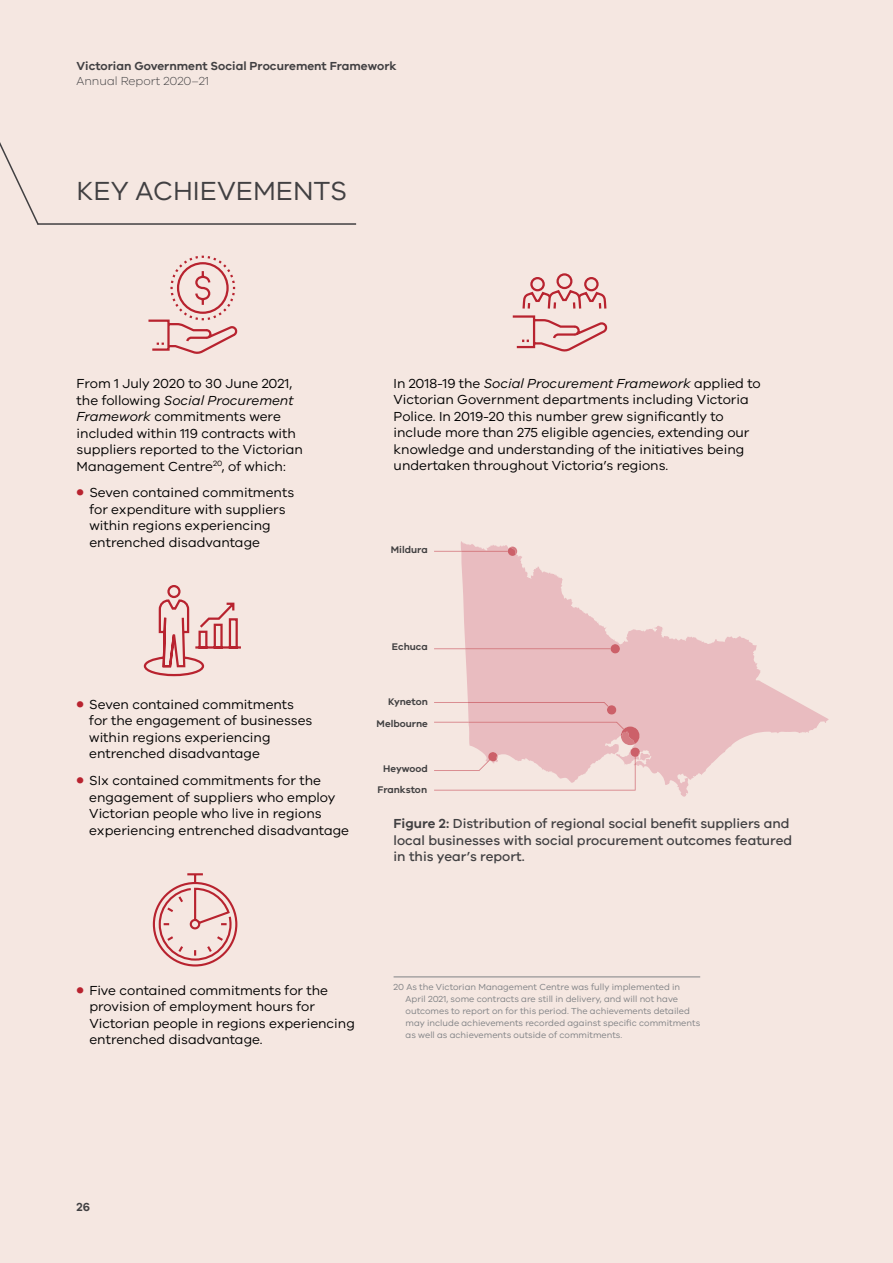
<style>
.page{position:relative;width:893px;height:1263px;background:#f5e7e1}
.page>*{position:absolute;margin:0;border:0;box-sizing:border-box;transform-origin:0 0}
.t1{font:27px "VIC";color:#414042}
.t2{font:13.5px/16.5px "VIC";color:#000}
.t3{font:500 13.5px/16.5px "VIC";color:#414042}
.t4{font:600 12px "VIC";color:#414042}
.t5{font:300 12px "VIC";color:#414042}
.t6{font:600 9.9px/21.6px "VIC";color:#424142;text-align:right}
.t7{font:9px/12px "VIC";color:#808285}
.s1{font-style:italic}
.s2{font-weight:700;font-size:18px;color:#b8232f}
.s3{font-weight:600}
</style>
<div class="page">
<hr style="left:394px;top:976px;width:306px;height:1px;background:#808285">
<svg style="left:148px;top:255px;width:89px;height:99px"></svg>
<svg style="left:152px;top:873px;width:86px;height:94px"></svg>
<svg style="left:143px;top:585px;width:98px;height:92px"></svg>
<svg style="left:512px;top:273px;width:96px;height:79px"></svg>
<hr style="left:38px;top:223px;width:318px;height:2px;background:#414042">
<svg style="left:0;top:142px;width:40px;height:83px"></svg>
<svg style="left:460px;top:541px;width:369px;height:256px"></svg>
<svg style="left:434px;top:547px;width:83px;height:9px"></svg>
<svg style="left:434px;top:644px;width:186px;height:9px;background:#e7b8bb"></svg>
<svg style="left:434px;top:702px;width:183px;height:12px"></svg>
<svg style="left:434px;top:722px;width:206px;height:68px"></svg>
<p class="t4" style="left:77px;top:58px;width:322px">Victorian Government Social Procurement Framework</p>
<p class="t5" style="left:77px;top:74px;width:134px">Annual Report 2020–21</p>
<h1 class="t1" style="left:76px;top:175px;width:272px">KEY ACHIEVEMENTS</h1>
<p class="t2" style="left:77px;top:375px;width:228px">From 1 July 2020 to 30 June 2021, the following <span class="s1">Social Procurement<br>Framework</span> commitments were included within 119 contracts with suppliers reported to the Victorian<br>Management Centre<sup>20</sup>, of which:</p>
<p class="t2" style="left:89px;top:484px;width:206px;text-indent:-13px"><span class="s2">•</span> Seven contained commitments for expenditure with suppliers within regions experiencing entrenched disadvantage</p>
<p class="t2" style="left:394px;top:375px;width:369px">In 2018-19 the <span class="s1">Social Procurement Framework</span> applied to Victorian Government departments including Victoria Police. In 2019-20 this number grew significantly to include more than 275 eligible agencies, extending our knowledge and understanding of the initiatives being undertaken throughout Victoria’s regions.</p>
<p class="t6" style="left:391px;top:538px;width:39px">Mildura</p>
<p class="t2" style="left:89px;top:695px;width:225px;text-indent:-13px"><span class="s2">•</span> Seven contained commitments for the engagement of businesses within regions experiencing entrenched disadvantage</p>
<p class="t2" style="left:89px;top:772px;width:261px;text-indent:-13px"><span class="s2">•</span> SIx contained commitments for the engagement of suppliers who employ Victorian people who live in regions experiencing entrenched disadvantage</p>
<p class="t6" style="left:392px;top:636px;width:38px">Echuca</p>
<p class="t6" style="left:377px;top:690px;width:53px">Kyneton<br>Melbourne</p>
<p class="t6" style="left:378px;top:758px;width:52px;line-height:21.1px;text-align:center">Heywood<br>Frankston</p>
<p class="t3" style="left:394px;top:815px;width:400px"><span class="s3">Figure 2:</span> Distribution of regional social benefit suppliers and local businesses with social procurement outcomes featured in this year’s report.</p>
<p class="t2" style="left:89px;top:981px;width:267px;text-indent:-13px"><span class="s2">•</span> Five contained commitments for the provision of employment hours for Victorian people in regions experiencing entrenched disadvantage.</p>
<p class="t7" style="left:406px;top:981px;width:296px;text-indent:-12px">20 As the Victorian Management Centre was fully implemented in April 2021, some contracts are still in delivery, and will not have outcomes to report on for this period. The achievements detailed may include achievements recorded against specific commitments as well as achievements outside of commitments.</p>
<p class="t4" style="left:77px;top:1200px;width:15px">26</p>
</div>
